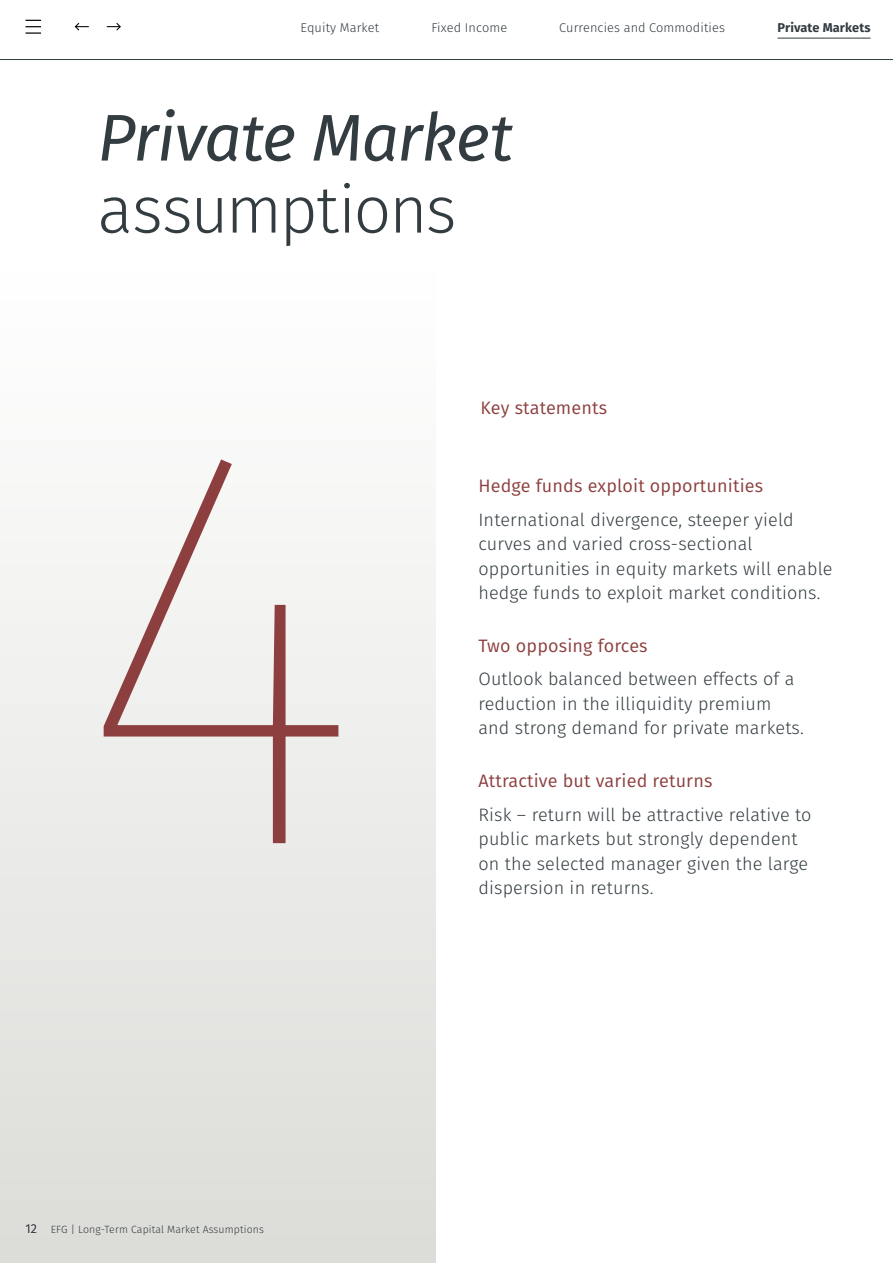
<style>
.page{position:relative;width:893px;height:1263px;background:#fff}
.page>*{position:absolute;margin:0;border:0;box-sizing:border-box;transform-origin:0 0}
.t1{font:100 570px "Fira Sans";color:#8c3f3e}
.t2{font:italic 66px "Fira Sans";letter-spacing:-.02em;color:#333c40}
.t3{font:300 66px "Fira Sans";letter-spacing:-.03em;color:#333c40}
.t4{font:300 18px/24.3px "Fira Sans";letter-spacing:.01em;color:#333c40}
.t5{font:18px "Fira Sans";letter-spacing:.01em;color:#8c3f3e}
.t6{font:300 12.75px "Fira Sans";letter-spacing:.01em;color:#333c40}
.t7{font:700 12.75px "Fira Sans";letter-spacing:.01em;color:#333c40}
.t8{font:300 10.5px "Fira Sans";letter-spacing:.01em;color:#333c40}
.s1{font-size:12.75px}
</style>
<div class="page">
<div style="left:0;top:59px;width:436px;height:1204px;background:linear-gradient(to bottom,#fff,#ddddd9)"></div>
<svg style="left:107px;top:23px;width:14px;height:8px"></svg>
<svg style="left:74px;top:23px;width:15px;height:8px"></svg>
<svg style="left:26px;top:20px;width:15px;height:14px"></svg>
<hr style="left:0;top:59px;width:893px;height:1px;background:#333c40">
<hr style="left:778px;top:38px;width:93px;height:1px;background:#333c40">
<p class="t6" style="left:301px;top:19px;width:80px">Equity Market</p>
<p class="t6" style="left:431px;top:19px;width:77px">Fixed Income</p>
<p class="t6" style="left:559px;top:19px;width:167px">Currencies and Commodities</p>
<p class="t7" style="left:778px;top:17px;width:94px">Private Markets</p>
<h2 class="t2" style="left:97px;top:88px;width:417px">Private Market</h2>
<h2 class="t3" style="left:97px;top:163px;width:360px">assumptions</h2>
<h1 class="t1" style="left:75px;top:245px;width:288px">4</h1>
<p class="t8" style="left:26px;top:1222px;width:240px"><span class="s1">12</span> EFG | Long-Term Capital Market Assumptions</p>
<p class="t5" style="left:480px;top:394px;width:128px">Key statements</p>
<p class="t5" style="left:478px;top:472px;width:286px">Hedge funds exploit opportunities</p>
<p class="t4" style="left:478px;top:507px;width:356px">International divergence, steeper yield curves and varied cross-sectional opportunities in equity markets will enable hedge funds to exploit market conditions.</p>
<p class="t5" style="left:478px;top:632px;width:171px">Two opposing forces</p>
<p class="t4" style="left:478px;top:667px;width:327px">Outlook balanced between effects of a reduction in the illiquidity premium and strong demand for private markets.</p>
<p class="t5" style="left:478px;top:767px;width:236px">Attractive but varied returns</p>
<p class="t4" style="left:478px;top:802px;width:335px">Risk – return will be attractive relative to public markets but strongly dependent on the selected manager given the large dispersion in returns.</p>
</div>
